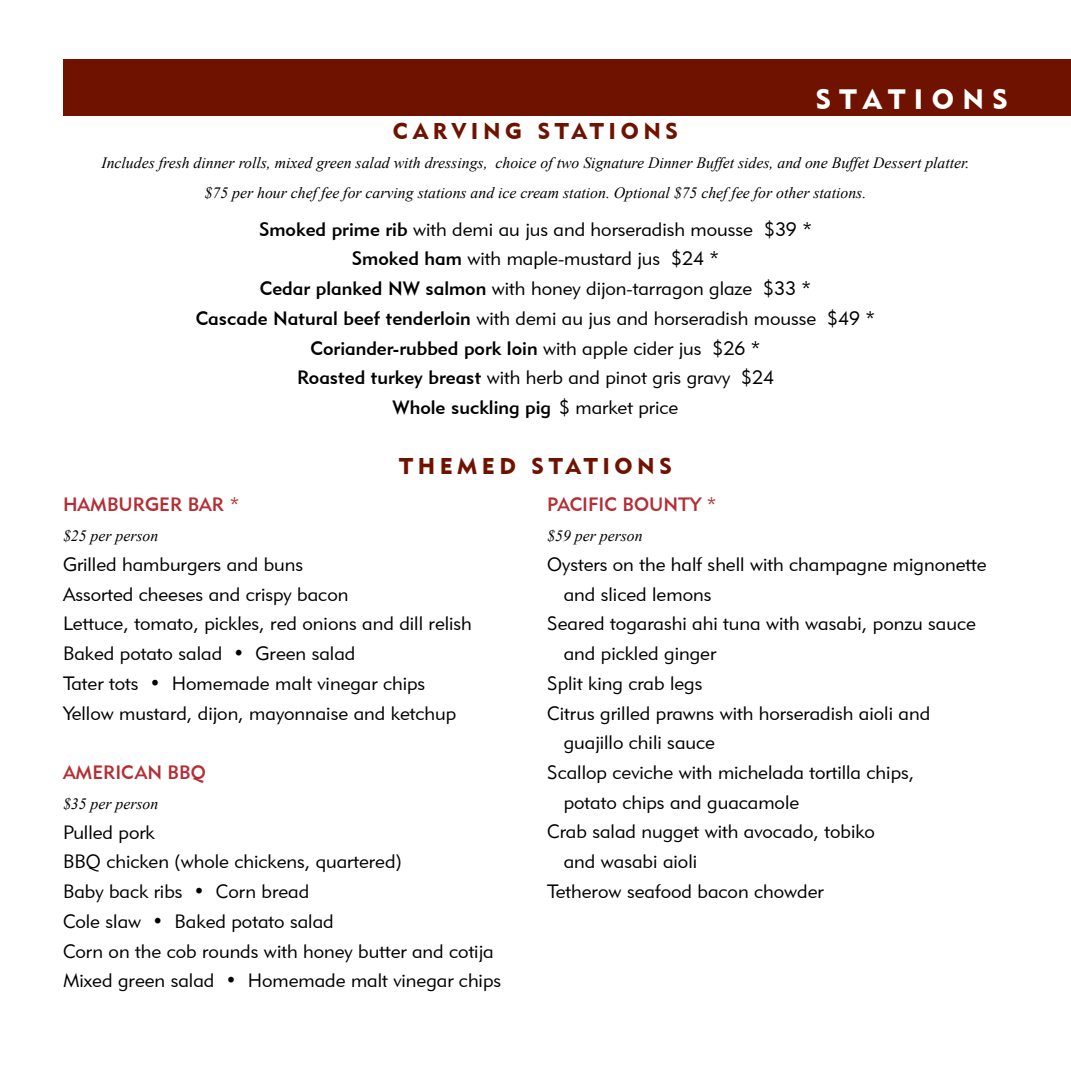
<style>
.page{position:relative;width:1071px;height:1071px;background:#fff}
.page>*{position:absolute;margin:0;border:0;box-sizing:border-box;transform-origin:0 0}
.t1{font:28px "Geometric 415 BT Black A";letter-spacing:.3em;color:#fff}
.t2{font:22.75px "Geometric 415 BT Black A";letter-spacing:.2em;color:#6f1200}
.t3{font:19.25px/29.8px "Geometric 415 BT Lite A";color:#000}
.t4{font:19.25px "Geometric 415 BT Medium A";color:#000}
.t5{font:19.25px "Geometric 415 BT Medium A";color:#b42e34}
.t6{font:italic 15.75px/29.8px "Times New Roman";color:#000;text-align:center}
.s1{font-family:"Geometric 415 BT Medium A"}
.s2{font-family:"Geometric 415 BT Lite A"}
</style>
<div class="page">
<div style="left:63px;top:60px;width:1008px;height:56px;background:#6f1200"></div>
<h1 class="t1" style="left:816px;top:82px;width:194px">STATIONS</h1>
<p class="t2" style="left:393px;top:117px;width:287px">CARVING STATIONS</p>
<p class="t6" style="left:101px;top:148px;width:870px">Includes fresh dinner rolls, mixed green salad with dressings, choice of two Signature Dinner Buffet sides, and one Buffet Dessert platter. $75 per hour chef fee for carving stations and ice cream station. Optional $75 chef fee for other stations.</p>
<p class="t3" style="left:196px;top:214px;width:681px;text-align:center"><span class="s1">Smoked prime rib</span> with demi au jus and horseradish mousse $39 *<br><span class="s1">Smoked ham</span> with maple-mustard jus $24 *<br><span class="s1">Cedar planked NW salmon</span> with honey dijon-tarragon glaze $33 *<br><span class="s1">Cascade Natural beef tenderloin</span> with demi au jus and horseradish mousse $49 *</p>
<p class="t4" style="left:311px;top:336px;width:451px">Coriander-rubbed pork loin <span class="s2">with apple cider jus $26 *</span></p>
<p class="t3" style="left:297px;top:363px;width:478px"><span class="s1">Roasted turkey breast</span> with herb and pinot gris gravy $24</p>
<p class="t4" style="left:393px;top:396px;width:287px">Whole suckling pig <span class="s2">$ market price</span></p>
<p class="t2" style="left:399px;top:452px;width:274px">THEMED STATIONS</p>
<p class="t5" style="left:63px;top:493px;width:178px">HAMBURGER BAR <span class="s2">*</span></p>
<p class="t6" style="left:63px;top:521px;width:97px">$25 per person</p>
<p class="t3" style="left:63px;top:549px;width:410px">Grilled hamburgers and buns<br>Assorted cheeses and crispy bacon<br>Lettuce, tomato, pickles, red onions and dill relish Baked potato salad • Green salad<br>Tater tots • Homemade malt vinegar chips Yellow mustard, dijon, mayonnaise and ketchup</p>
<p class="t5" style="left:547px;top:493px;width:171px">PACIFIC BOUNTY <span class="s2">*</span></p>
<p class="t6" style="left:547px;top:521px;width:97px">$59 per person</p>
<p class="t3" style="left:547px;top:549px;width:441px">Oysters on the half shell with champagne mignonette</p>
<p class="t3" style="left:564px;top:579px;width:149px">and sliced lemons</p>
<p class="t3" style="left:547px;top:608px;width:430px">Seared togarashi ahi tuna with wasabi, ponzu sauce</p>
<p class="t3" style="left:564px;top:638px;width:154px">and pickled ginger</p>
<p class="t3" style="left:547px;top:668px;width:157px">Split king crab legs</p>
<p class="t3" style="left:547px;top:698px;width:384px">Citrus grilled prawns with horseradish aioli and</p>
<p class="t3" style="left:564px;top:727px;width:153px">guajillo chili sauce</p>
<p class="t3" style="left:547px;top:757px;width:369px">Scallop ceviche with michelada tortilla chips,</p>
<p class="t3" style="left:564px;top:787px;width:237px">potato chips and guacamole</p>
<p class="t3" style="left:547px;top:817px;width:329px">Crab salad nugget with avocado, tobiko</p>
<p class="t3" style="left:564px;top:846px;width:135px">and wasabi aioli</p>
<p class="t3" style="left:547px;top:876px;width:278px">Tetherow seafood bacon chowder</p>
<p class="t5" style="left:63px;top:760px;width:144px">AMERICAN BBQ</p>
<p class="t6" style="left:63px;top:788px;width:97px">$35 per person</p>
<p class="t3" style="left:63px;top:817px;width:440px">Pulled pork<br>BBQ chicken (whole chickens, quartered)<br>Baby back ribs • Corn bread<br>Cole slaw • Baked potato salad<br>Corn on the cob rounds with honey butter and cotija Mixed green salad • Homemade malt vinegar chips</p>
</div>
